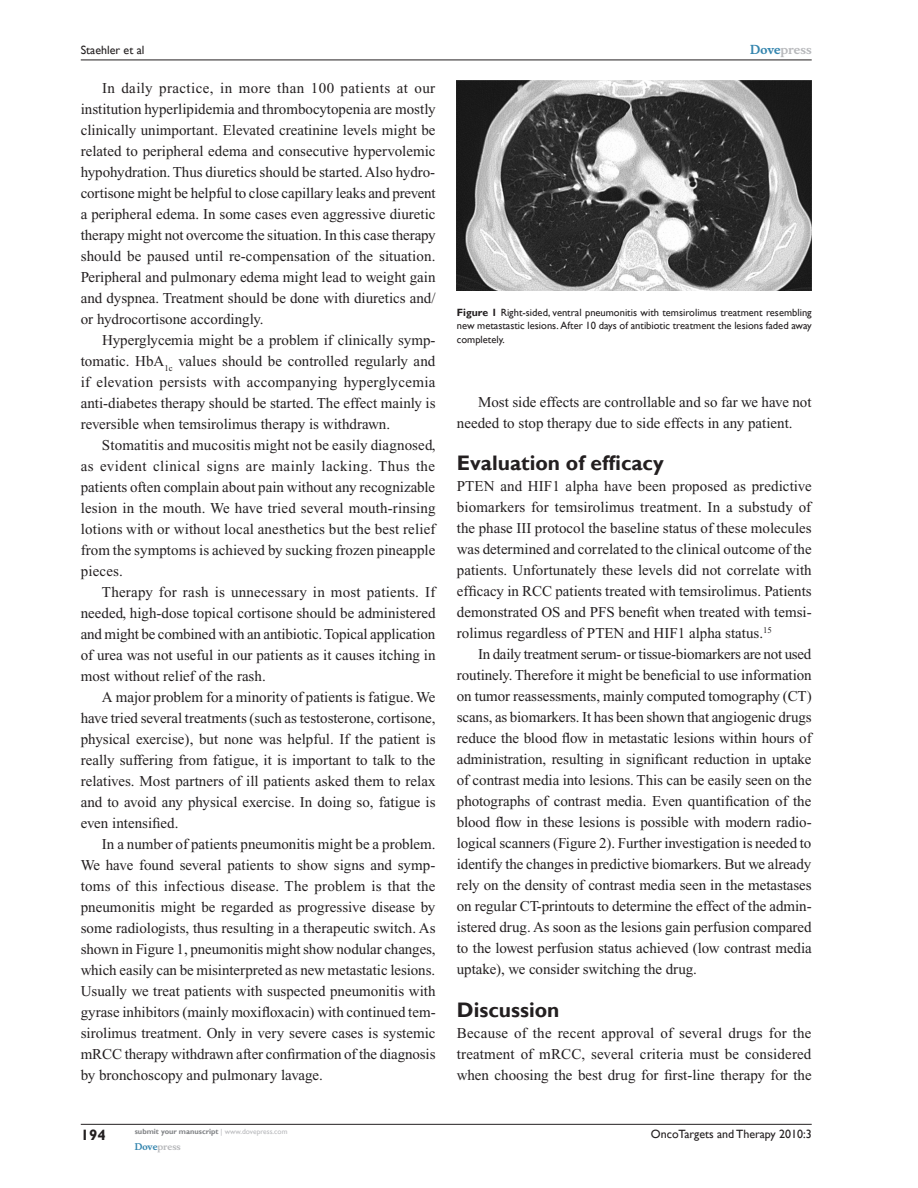
<style>
.page{position:relative;width:918px;height:1188px;background:#fff}
.page>*{position:absolute;margin:0;border:0;box-sizing:border-box;transform-origin:0 0}
.t1{font:700 21px "Gill Sans";color:#231f20}
.t2{font:15px/21px "Times New Roman";color:#231f20;text-align:justify}
.t3{font:700 15px "Gill Sans";color:#231f20}
.t4{font:12px "Gill Sans";color:#231f20}
.t5{font:700 12px "Musee";color:#b8b9bc}
.t6{font:10.5px/13.5px "Gill Sans";color:#231f20;text-align:justify}
.t7{font:700 9px "Musee";color:#b8b9bc}
.t8{font:700 7.5px "Gill Sans";color:#808285}
.s1{color:#3485ae}
.s2{font-weight:700}
.s3{font-weight:400;color:#b8b9bc}
</style>
<div class="page">
<hr style="left:81px;top:1124px;width:731px;height:1px;background:#231f20">
<hr style="left:81px;top:60px;width:731px;height:1px;background:#231f20">
<img style="left:457px;top:81px;width:355px;height:210px">
<p class="t4" style="left:81px;top:43px;width:65px">Staehler et al</p>
<p class="t5" style="left:750px;top:43px;width:63px"><span class="s1">Dove</span>press</p>
<p class="t2" style="left:81px;top:77px;width:357px;text-indent:21px">In daily practice, in more than 100 patients at our institution hyperlipidemia and thrombocytopenia are mostly clinically unimportant. Elevated creatinine levels might be related to peripheral edema and consecutive hypervolemic hypohydration. Thus diuretics should be started. Also hydro&shy;cortisone might be helpful to close capillary leaks and prevent a peripheral edema. In some cases even aggressive diuretic therapy might not overcome the situation. In this case therapy should be paused until re-compensation of the situation.<br>Peripheral and pulmonary edema might lead to weight gain and dyspnea. Treatment should be done with diuretics and/ or hydrocortisone accordingly.</p>
<p class="t2" style="left:81px;top:329px;width:356px;text-indent:21px">Hyperglycemia might be a problem if clinically symp&shy;tomatic. HbA<sub>1c</sub> values should be controlled regularly and if elevation persists with accompanying hyperglycemia anti-diabetes therapy should be started. The effect mainly is reversible when temsirolimus therapy is withdrawn.</p>
<p class="t2" style="left:81px;top:434px;width:356px;text-indent:21px">Stomatitis and mucositis might not be easily diagnosed, as evident clinical signs are mainly lacking. Thus the patients often complain about pain without any recognizable lesion in the mouth. We have tried several mouth-rinsing lotions with or without local anesthetics but the best relief from the symptoms is achieved by sucking frozen pineapple pieces.</p>
<p class="t2" style="left:81px;top:581px;width:356px;text-indent:21px">Therapy for rash is unnecessary in most patients. If needed, high-dose topical cortisone should be administered and might be combined with an antibiotic. Topical application of urea was not useful in our patients as it causes itching in most without relief of the rash.</p>
<p class="t2" style="left:81px;top:686px;width:357px;text-indent:21px">A major problem for a minority of patients is fatigue. We have tried several treatments (such as testosterone, cortisone, physical exercise), but none was helpful. If the patient is really suffering from fatigue, it is important to talk to the relatives. Most partners of ill patients asked them to relax and to avoid any physical exercise. In doing so, fatigue is even intensified.</p>
<p class="t2" style="left:81px;top:833px;width:356px;text-indent:21px">In a number of patients pneumonitis might be a problem.<br>We have found several patients to show signs and symp&shy;toms of this infectious disease. The problem is that the pneumonitis might be regarded as progressive disease by some radiologists, thus resulting in a therapeutic switch. As shown in Figure 1, pneumonitis might show nodular changes, which easily can be misinterpreted as new metastatic lesions.<br>Usually we treat patients with suspected pneumonitis with gyrase inhibitors (mainly moxifloxacin) with continued tem&shy;sirolimus treatment. Only in very severe cases is systemic mRCC therapy withdrawn after confirmation of the diagnosis by bronchoscopy and pulmonary lavage.</p>
<p class="t6" style="left:457px;top:306px;width:356px"><span class="s2">Figure 1</span> Right-sided, ventral pneumonitis with temsirolimus treatment resembling new metastastic lesions. After 10 days of antibiotic treatment the lesions faded away completely.</p>
<p class="t2" style="left:457px;top:392px;width:356px;text-indent:21px">Most side effects are controllable and so far we have not needed to stop therapy due to side effects in any patient.</p>
<h1 class="t1" style="left:457px;top:451px;width:208px">Evaluation of efficacy</h1>
<p class="t2" style="left:457px;top:476px;width:356px">PTEN and HIF1 alpha have been proposed as predictive biomarkers for temsirolimus treatment. In a substudy of the phase III protocol the baseline status of these molecules was determined and correlated to the clinical outcome of the patients. Unfortunately these levels did not correlate with efficacy in RCC patients treated with temsirolimus. Patients demonstrated OS and PFS benefit when treated with temsi&shy;rolimus regardless of PTEN and HIF1 alpha status.<sup>15</sup></p>
<p class="t2" style="left:457px;top:644px;width:356px;text-indent:21px">In daily treatment serum- or tissue-biomarkers are not used routinely. Therefore it might be beneficial to use information on tumor reassessments, mainly computed tomography (CT) scans, as biomarkers. It has been shown that angiogenic drugs reduce the blood flow in metastatic lesions within hours of administration, resulting in significant reduction in uptake of contrast media into lesions. This can be easily seen on the photographs of contrast media. Even quantification of the blood flow in these lesions is possible with modern radio&shy;logical scanners (Figure 2). Further investigation is needed to identify the changes in predictive biomarkers. But we already rely on the density of contrast media seen in the metastases on regular CT-printouts to determine the effect of the admin&shy;istered drug. As soon as the lesions gain perfusion compared to the lowest perfusion status achieved (low contrast media uptake), we consider switching the drug.</p>
<h1 class="t1" style="left:457px;top:997px;width:104px">Discussion</h1>
<p class="t2" style="left:457px;top:1022px;width:356px">Because of the recent approval of several drugs for the treatment of mRCC, several criteria must be considered when choosing the best drug for first-line therapy for the</p>
<p class="t3" style="left:81px;top:1126px;width:26px">194</p>
<p class="t4" style="left:651px;top:1127px;width:162px">OncoTargets and Therapy 2010:3</p>
<p class="t8" style="left:135px;top:1127px;width:154px">submit your manuscript <span class="s3">| www.dovepress.com</span></p>
<p class="t7" style="left:135px;top:1141px;width:48px"><span class="s1">Dove</span>press</p>
</div>
